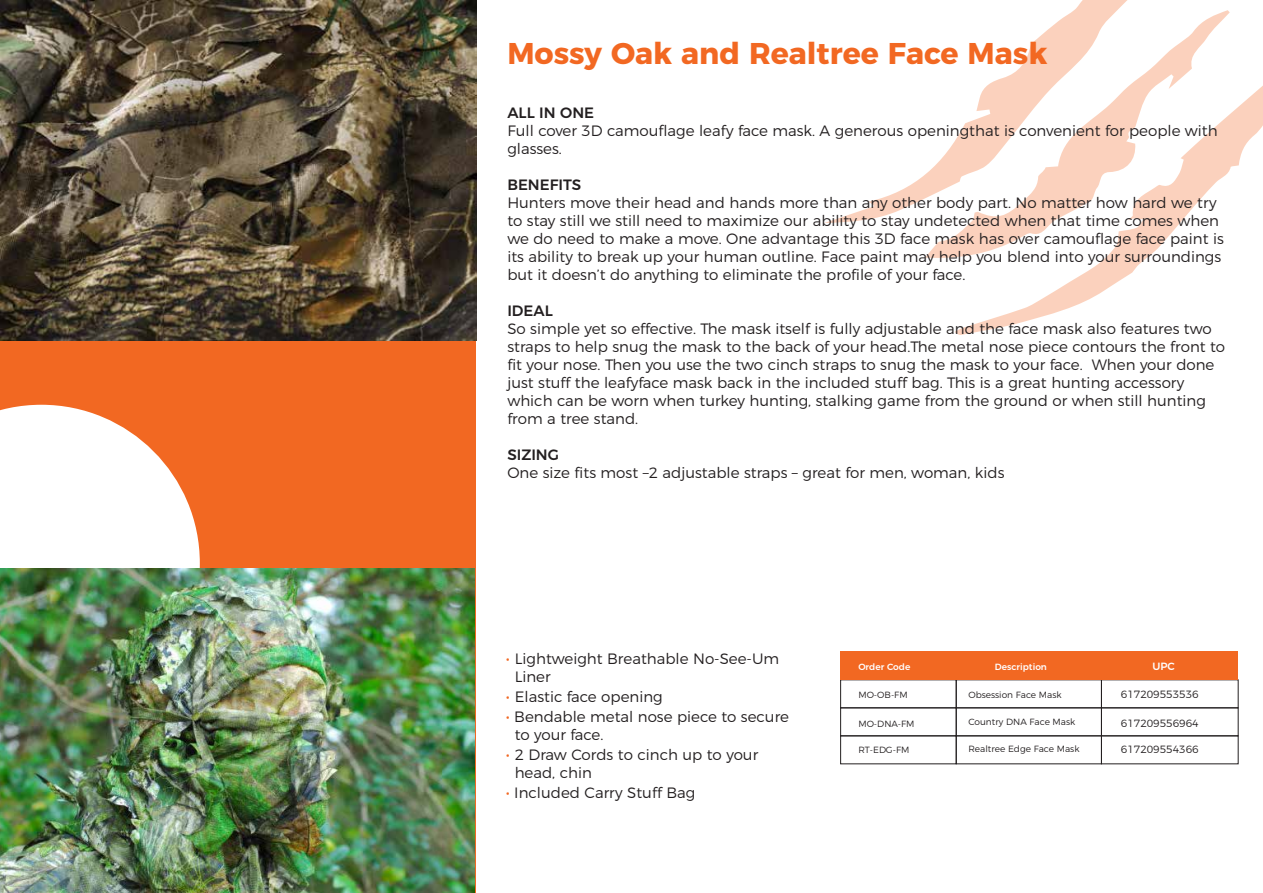
<style>
.page{position:relative;width:1263px;height:893px;background:#fff}
.page>*{position:absolute;margin:0;border:0;box-sizing:border-box;transform-origin:0 0}
.t1{font:700 30px "Montserrat";color:#f26822}
.t2{font:300 15px/18px "Montserrat";color:#231f20}
.t3{font:500 15px "Montserrat";color:#231f20}
.t4{font:300 10.5px "Montserrat";color:#231f20}
.t5{font:500 10.5px "Montserrat";color:#fff}
.t6{font:300 9px "Montserrat";color:#231f20}
.t7{font:500 9px "Montserrat";color:#fff}
.s1{font-size:16.5px;color:#f26822}
</style>
<div class="page">
<div style="left:0;top:0;width:475px;height:893px;background:#f26822"></div>
<svg style="left:825px;top:0;width:303px;height:223px"></svg>
<svg style="left:955px;top:86px;width:308px;height:249px"></svg>
<svg style="left:925px;top:10px;width:305px;height:250px"></svg>
<div style="left:840px;top:707px;width:116px;height:29px;border:1px solid #231f20"></div>
<div style="left:956px;top:707px;width:146px;height:29px;border:1px solid #231f20"></div>
<div style="left:1101px;top:707px;width:137px;height:29px;border:1px solid #231f20"></div>
<div style="left:840px;top:735px;width:116px;height:29px;border:1px solid #231f20"></div>
<div style="left:956px;top:735px;width:146px;height:29px;border:1px solid #231f20"></div>
<div style="left:1101px;top:735px;width:137px;height:29px;border:1px solid #231f20"></div>
<div style="left:841px;top:652px;width:115px;height:28px;background:#f26822"></div>
<div style="left:956px;top:652px;width:145px;height:28px;background:#f26822"></div>
<div style="left:1101px;top:652px;width:137px;height:28px;background:#f26822"></div>
<svg style="left:0;top:405px;width:200px;height:163px;background:#fde7dd"></svg>
<img style="left:0;top:568px;width:474px;height:325px">
<img style="left:0;top:0;width:476px;height:340px">
<h1 class="t1" style="left:507px;top:29px;width:541px">Mossy Oak and Realtree Face Mask</h1>
<p class="t3" style="left:507px;top:101px;width:88px">ALL IN ONE</p>
<p class="t2" style="left:507px;top:121px;width:712px">Full cover 3D camouflage leafy face mask. A generous openingthat is convenient for people with glasses.</p>
<p class="t3" style="left:507px;top:173px;width:75px">BENEFITS</p>
<p class="t2" style="left:507px;top:193px;width:718px">Hunters move their head and hands more than any other body part. No matter how hard we try to stay still we still need to maximize our ability to stay undetected when that time comes when we do need to make a move. One advantage this 3D face mask has over camouflage face paint is its ability to break up your human outline. Face paint may help you blend into your surroundings but it doesn’t do anything to eliminate the profile of your face.</p>
<p class="t3" style="left:507px;top:299px;width:47px">IDEAL</p>
<p class="t2" style="left:507px;top:319px;width:719px">So simple yet so effective. The mask itself is fully adjustable and the face mask also features two straps to help snug the mask to the back of your head.The metal nose piece contours the front to fit your nose. Then you use the two cinch straps to snug the mask to your face. When your done just stuff the leafyface mask back in the included stuff bag. This is a great hunting accessory which can be worn when turkey hunting, stalking game from the ground or when still hunting from a tree stand.</p>
<p class="t3" style="left:507px;top:443px;width:53px">SIZING</p>
<p class="t2" style="left:507px;top:463px;width:499px">One size fits most –2 adjustable straps – great for men, woman, kids</p>
<p class="t2" style="left:515px;top:649px;width:266px;text-indent:-9px"><span class="s1">•</span> Lightweight Breathable No-See-Um<br>Liner</p>
<p class="t2" style="left:506px;top:686px;width:159px"><span class="s1">•</span> Elastic face opening</p>
<p class="t2" style="left:515px;top:706px;width:276px;text-indent:-9px"><span class="s1">•</span> Bendable metal nose piece to secure to your face.</p>
<p class="t2" style="left:515px;top:744px;width:245px;text-indent:-9px"><span class="s1">•</span> 2 Draw Cords to cinch up to your head, chin</p>
<p class="t2" style="left:506px;top:782px;width:191px"><span class="s1">•</span> Included Carry Stuff Bag</p>
<p class="t7" style="left:858px;top:659px;width:53px">Order Code</p>
<p class="t7" style="left:995px;top:659px;width:54px">Description</p>
<p class="t5" style="left:1152px;top:657px;width:24px">UPC</p>
<p class="t6" style="left:858px;top:687px;width:51px">MO-OB-FM</p>
<p class="t6" style="left:968px;top:687px;width:95px">Obsession Face Mask</p>
<p class="t6" style="left:968px;top:715px;width:108px">Country DNA Face Mask</p>
<p class="t6" style="left:968px;top:741px;width:113px">Realtree Edge Face Mask</p>
<p class="t6" style="left:858px;top:717px;width:58px">MO-DNA-FM</p>
<p class="t6" style="left:858px;top:743px;width:53px">RT-EDG-FM</p>
<p class="t4" style="left:1121px;top:686px;width:79px">617209553536</p>
<p class="t4" style="left:1121px;top:715px;width:79px">617209556964</p>
<p class="t4" style="left:1121px;top:741px;width:79px">617209554366</p>
</div>
